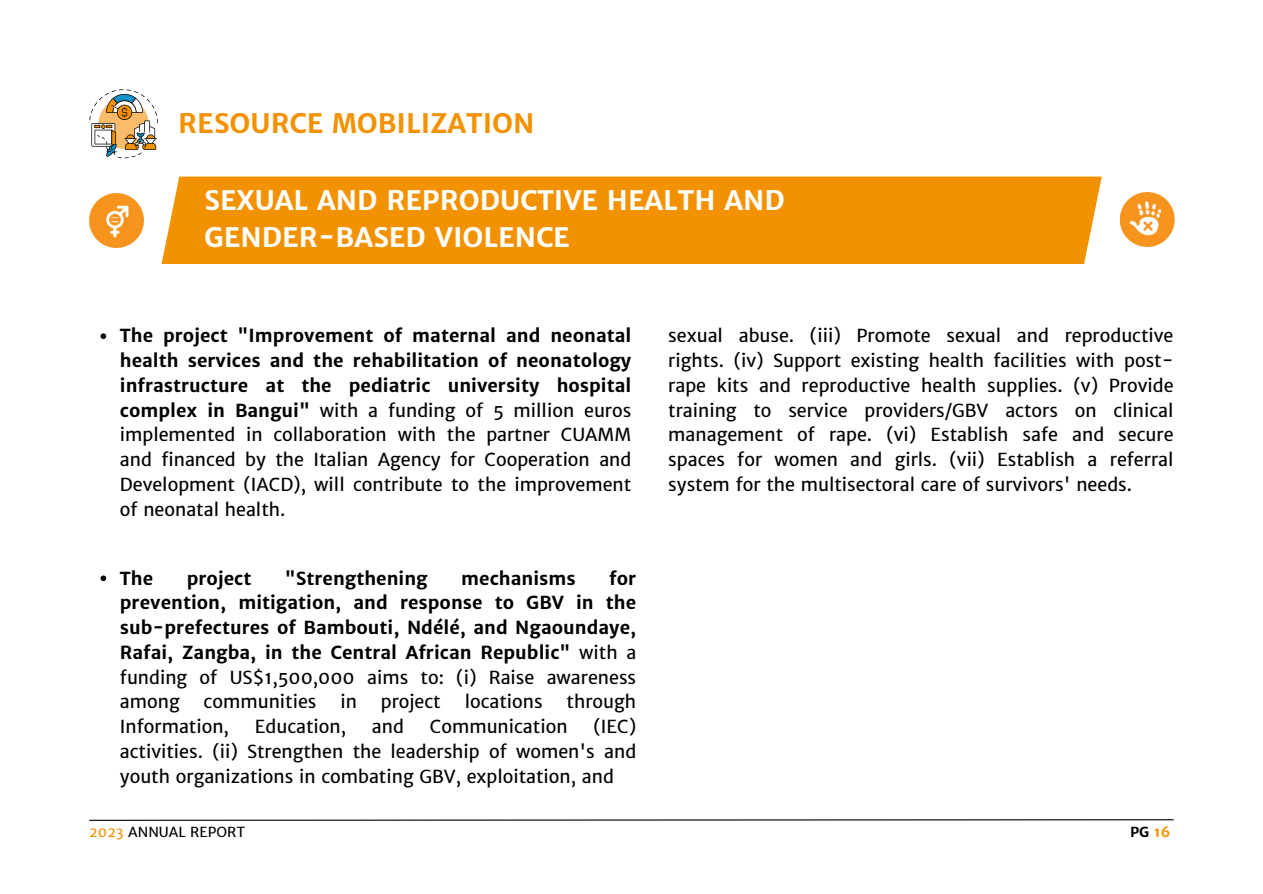
<style>
.page{position:relative;width:1263px;height:894px;background:#fff}
.page>*{position:absolute;margin:0;border:0;box-sizing:border-box;transform-origin:0 0}
.t1{font:700 27px/37.2px "Merriweather Sans";color:#fff}
.t2{font:700 27px "Merriweather Sans";color:#f39200}
.t3{font:18px/24.8px "Merriweather Sans";color:#000;text-align:justify}
.t4{font:700 18px/24.8px "Merriweather Sans";color:#000;text-align:justify}
.t5{font:13.95px "Merriweather Sans";color:#000}
.t6{font:700 13.95px "Merriweather Sans";color:#000}
.s1{font-weight:700}
.s2{font-weight:400}
.s3{color:#f39200}
</style>
<div class="page">
<svg style="left:89px;top:819px;width:1085px;height:2px;background:#6e6e6e"></svg>
<svg style="left:89px;top:89px;width:69px;height:69px"></svg>
<div style="left:161px;top:176px;width:941px;height:88px;background:#f39200"></div>
<img style="left:89px;top:193px;width:54px;height:54px">
<img style="left:1120px;top:192px;width:54px;height:54px">
<svg style="left:101px;top:575px;width:5px;height:6px"></svg>
<svg style="left:101px;top:333px;width:5px;height:6px"></svg>
<h1 class="t2" style="left:178px;top:107px;width:358px">RESOURCE MOBILIZATION</h1>
<h1 class="t1" style="left:204px;top:182px;width:582px">SEXUAL AND REPRODUCTIVE HEALTH AND<br>GENDER-BASED VIOLENCE</h1>
<p class="t3" style="left:120px;top:323px;width:513px"><span class="s1">The project "Improvement of maternal and neonatal health services and the rehabilitation of neonatology infrastructure at the pediatric university hospital complex in Bangui"</span> with a funding of 5 million euros implemented in collaboration with the partner CUAMM and financed by the Italian Agency for Cooperation and Development (IACD), will contribute to the improvement of neonatal health.</p>
<p class="t4" style="left:120px;top:565px;width:35px">The</p>
<p class="t4" style="left:187px;top:565px;width:66px">project</p>
<p class="t4" style="left:285px;top:565px;width:144px">"Strengthening</p>
<p class="t4" style="left:461px;top:565px;width:116px">mechanisms</p>
<p class="t4" style="left:120px;top:565px;width:518px;text-indent:489px">for prevention, mitigation, and response to GBV in the sub-prefectures of Bambouti, Ndélé, and Ngaoundaye, Rafai, Zangba, in the Central African Republic" <span class="s2">with a funding of US$1,500,000 aims to: (i) Raise awareness among</span></p>
<p class="t3" style="left:204px;top:689px;width:114px">communities</p>
<p class="t3" style="left:340px;top:689px;width:18px">in</p>
<p class="t3" style="left:381px;top:689px;width:61px">project</p>
<p class="t3" style="left:465px;top:689px;width:80px">locations</p>
<p class="t3" style="left:567px;top:689px;width:71px">through</p>
<p class="t3" style="left:120px;top:714px;width:110px">Information,</p>
<p class="t3" style="left:255px;top:714px;width:93px">Education,</p>
<p class="t3" style="left:372px;top:714px;width:34px">and</p>
<p class="t3" style="left:430px;top:714px;width:139px">Communication</p>
<p class="t3" style="left:120px;top:714px;width:518px;text-indent:474px">(IEC) activities. (ii) Strengthen the leadership of women's and youth organizations in combating GBV, exploitation, and</p>
<p class="t5" style="left:89px;top:823px;width:157px"><span class="s3">2023</span> ANNUAL REPORT</p>
<p class="t3" style="left:668px;top:323px;width:507px">sexual abuse. (iii) Promote sexual and reproductive rights. (iv) Support existing health facilities with post&shy;rape kits and reproductive health supplies. (v) Provide training to service providers/GBV actors on clinical management of rape. (vi) Establish safe and secure spaces for women and girls. (vii) Establish a referral system for the multisectoral care of survivors' needs.</p>
<p class="t6" style="left:1130px;top:823px;width:42px">PG <span class="s3">16</span></p>
</div>
